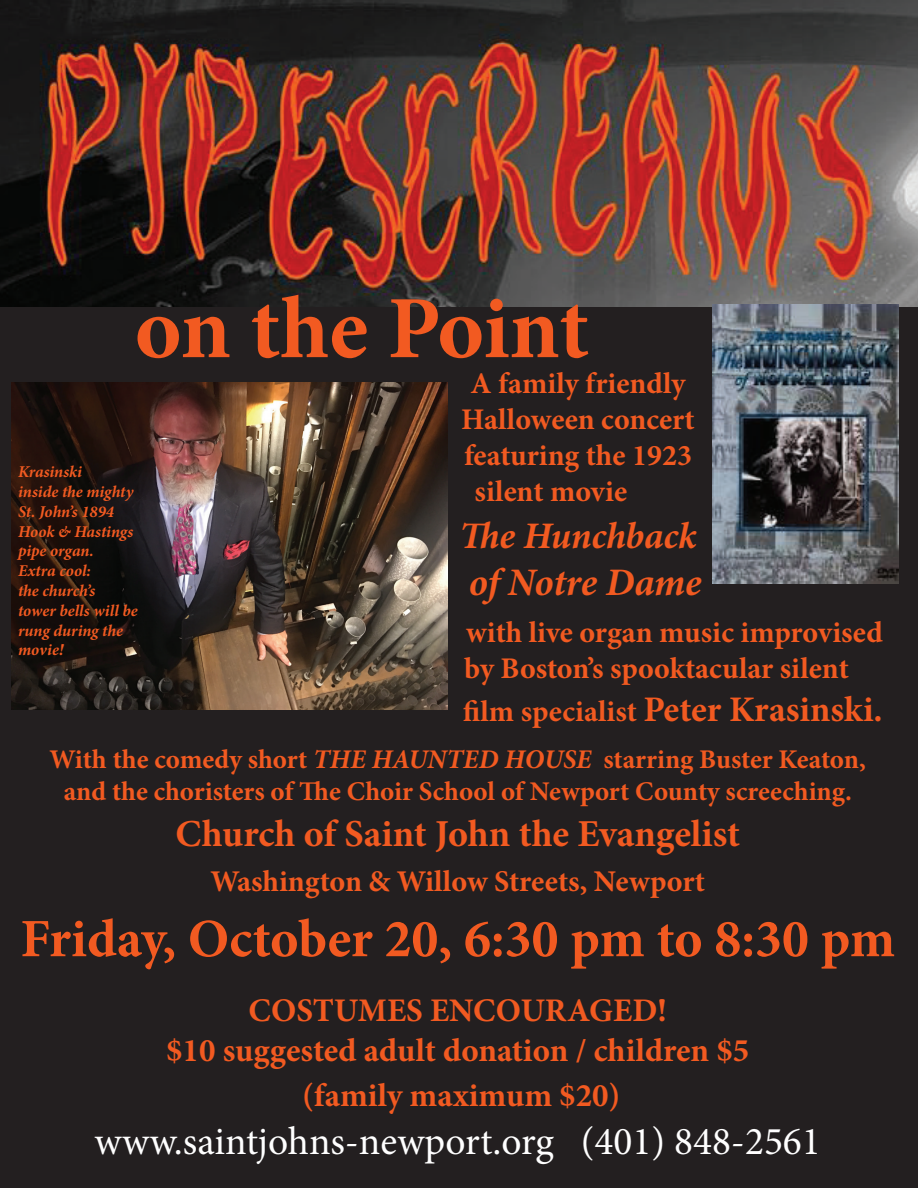
<style>
.page{position:relative;width:918px;height:1188px;background:#fff}
.page>*{position:absolute;margin:0;border:0;box-sizing:border-box;transform-origin:0 0}
.t1{font:700 88.95px "Minion Pro";letter-spacing:-.01em;color:#f25a21}
.t2{font:700 54px "Minion Pro";color:#f25a21}
.t3{font:39.45px "Minion Pro";color:#fff}
.t4{font:italic 700 39px "Minion Pro";letter-spacing:-.005em;color:#f25a21}
.t5{font:700 38.1px "Minion Pro";color:#f25a21}
.t6{font:italic 700 37.5px "Minion Pro";letter-spacing:-.005em;color:#f25a21}
.t7{font:700 36px "Minion Pro";color:#f25a21}
.t8{font:700 33px/39.6px "Minion Pro";color:#f25a21;text-align:center}
.t9{font:700 30.15px "Minion Pro";color:#f25a21}
.t10{font:700 30px/36px "Minion Pro";color:#f25a21}
.t11{font:700 27px/32.4px "Minion Pro";color:#f25a21;text-align:center}
.t12{font:italic 700 16.5px/19.8px "Minion Pro";letter-spacing:-.005em;color:#f25a21}
.s1{font-size:30px}
.s2{font-style:italic}
</style>
<div class="page">
<div style="left:0;top:307px;width:918px;height:881px;background:#231f20"></div>
<img style="left:0;top:0;width:918px;height:307px">
<img style="left:11px;top:382px;width:436px;height:327px">
<img style="left:713px;top:304px;width:186px;height:279px">
<h1 class="t1" style="left:135px;top:266px;width:456px">on the Point</h1>
<h3 class="t10" style="left:471px;top:365px;width:216px">A family friendly</h3>
<h3 class="t10" style="left:461px;top:401px;width:235px">Halloween concert</h3>
<h3 class="t10" style="left:464px;top:437px;width:229px">featuring the 1923</h3>
<h3 class="t10" style="left:475px;top:473px;width:154px">silent movie</h3>
<h3 class="t6" style="left:460px;top:509px;width:238px">The Hunchback</h3>
<h3 class="t4" style="left:469px;top:554px;width:234px">of Notre Dame</h3>
<h3 class="t10" style="left:464px;top:614px;width:420px">with live organ music improvised by Boston’s spooktacular silent</h3>
<h3 class="t7" style="left:463px;top:684px;width:421px"><span class="s1">film specialist</span> Peter Krasinski.</h3>
<h3 class="t11" style="left:50px;top:742px;width:818px">With the comedy short <span class="s2">THE HAUNTED HOUSE</span> starring Buster Keaton, and the choristers of The Choir School of Newport County screeching.</h3>
<h3 class="t5" style="left:175px;top:807px;width:566px">Church of Saint John the Evangelist</h3>
<h3 class="t9" style="left:210px;top:861px;width:496px">Washington &amp; Willow Streets, Newport</h3>
<h2 class="t2" style="left:20px;top:901px;width:876px">Friday, October 20, 6:30 pm to 8:30 pm</h2>
<h3 class="t8" style="left:166px;top:990px;width:585px">COSTUMES ENCOURAGED!<br>$10 suggested adult donation / children $5</h3>
<h3 class="t8" style="left:302px;top:1076px;width:320px">(family maximum $20)</h3>
<h3 class="t3" style="left:95px;top:1115px;width:728px">www.saintjohns-newport.org (401) 848-2561</h3>
<p class="t12" style="left:18px;top:462px;width:121px">Krasinski<br>inside the mighty<br>St. John’s 1894<br>Hook &amp; Hastings pipe organ.<br>Extra cool:<br>the church’s<br>tower bells will be rung during the movie!</p>
</div>
